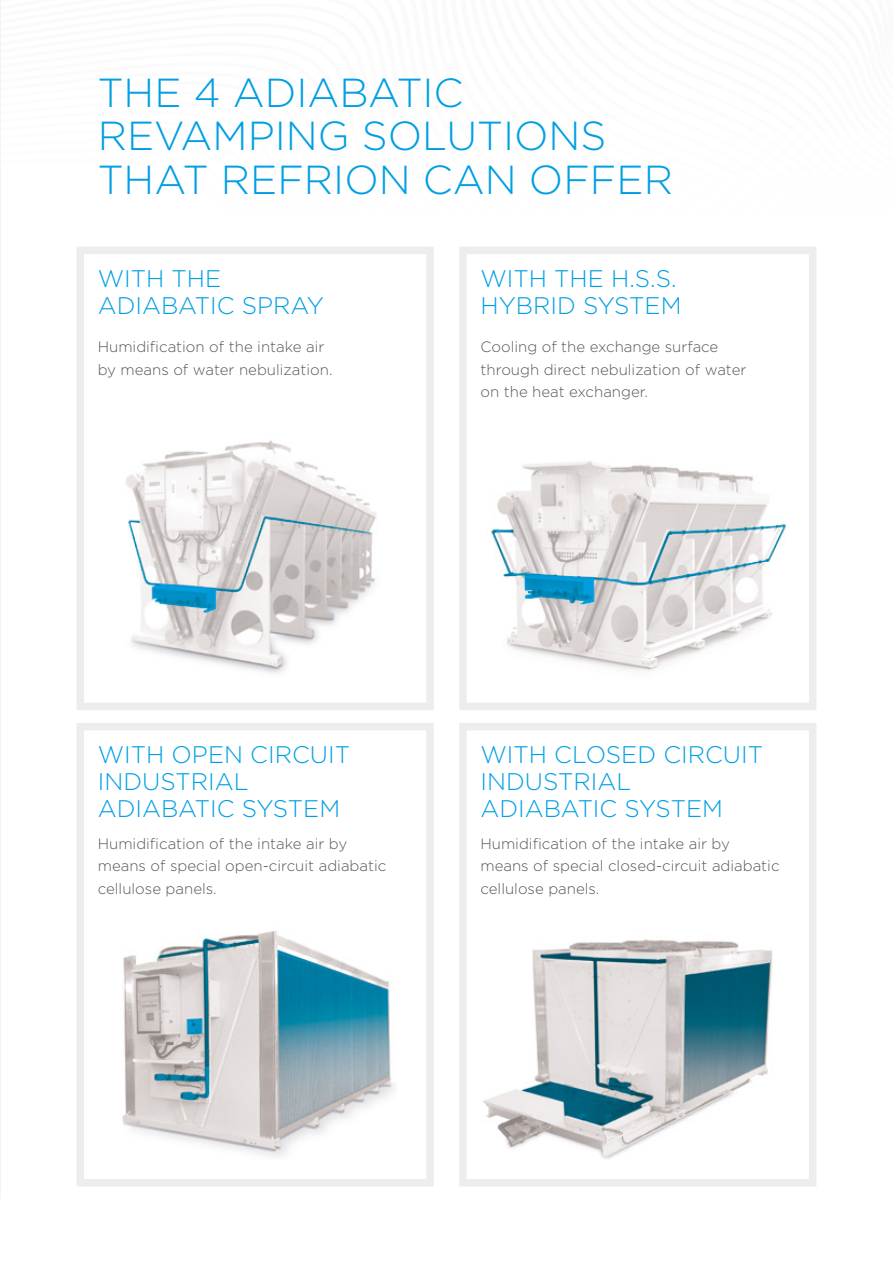
<style>
.page{position:relative;width:893px;height:1263px;background:#fff}
.page>*{position:absolute;margin:0;border:0;box-sizing:border-box;transform-origin:0 0}
.t1{font:300 40.5px/43.2px "Gotham";color:#009fe3}
.t2{font:300 24px/27px "Gotham";color:#009fe3}
.t3{font:300 15px/22.5px "Gotham";color:#575756}
</style>
<div class="page">
<div style="left:77px;top:247px;width:357px;height:463px;border:8px solid #ededed"></div>
<div style="left:77px;top:723px;width:357px;height:463px;border:8px solid #ededed"></div>
<div style="left:459px;top:247px;width:357px;height:463px;border:8px solid #ededed"></div>
<div style="left:459px;top:723px;width:357px;height:463px;border:8px solid #ededed"></div>
<svg style="left:0;top:130px;width:289px;height:150px"></svg>
<img style="left:122px;top:931px;width:273px;height:226px">
<img style="left:483px;top:939px;width:290px;height:220px">
<img style="left:491px;top:461px;width:295px;height:210px">
<img style="left:126px;top:440px;width:250px;height:234px">
<h1 class="t1" style="left:98px;top:70px;width:577px">THE 4 ADIABATIC<br>REVAMPING SOLUTIONS<br>THAT REFRION CAN OFFER</h1>
<h2 class="t2" style="left:98px;top:264px;width:228px">WITH THE<br>ADIABATIC SPRAY</h2>
<p class="t3" style="left:98px;top:335px;width:236px">Humidification of the intake air by means of water nebulization.</p>
<h2 class="t2" style="left:480px;top:264px;width:202px">WITH THE H.S.S.<br>HYBRID SYSTEM</h2>
<p class="t3" style="left:480px;top:335px;width:267px">Cooling of the exchange surface through direct nebulization of water on the heat exchanger.</p>
<h2 class="t2" style="left:98px;top:741px;width:254px">WITH OPEN CIRCUIT<br>INDUSTRIAL<br>ADIABATIC SYSTEM</h2>
<p class="t3" style="left:98px;top:832px;width:290px">Humidification of the intake air by means of special open-circuit adiabatic cellulose panels.</p>
<h2 class="t2" style="left:480px;top:741px;width:284px">WITH CLOSED CIRCUIT<br>INDUSTRIAL<br>ADIABATIC SYSTEM</h2>
<p class="t3" style="left:480px;top:832px;width:301px">Humidification of the intake air by means of special closed-circuit adiabatic cellulose panels.</p>
</div>
